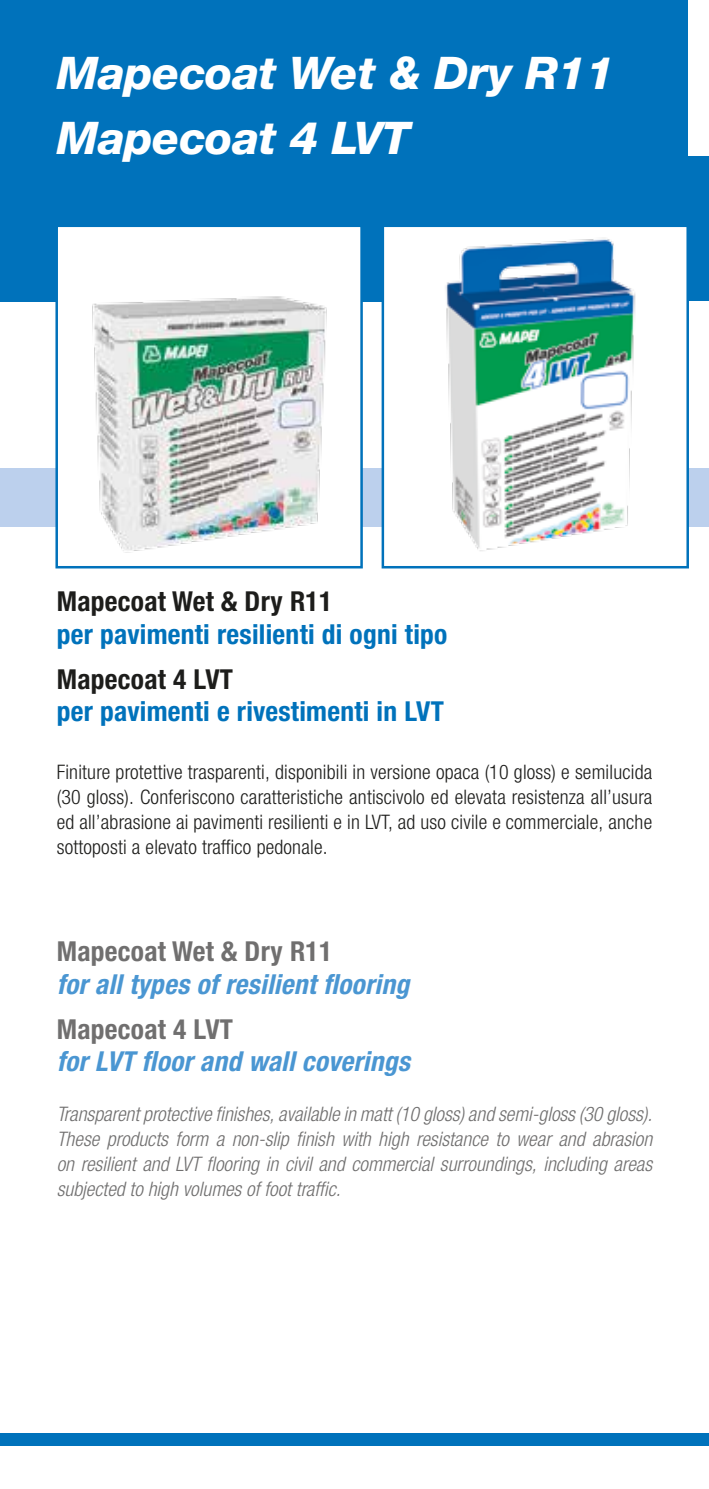
<style>
.page{position:relative;width:709px;height:1489px;background:#fff}
.page>*{position:absolute;margin:0;border:0;box-sizing:border-box;transform-origin:0 0}
.t1{font:italic 800 45px/65px "Helvetica Neue LTW1 G";letter-spacing:-.005em;color:#fff}
.t2{font:700 condensed 27.5px "Helvetica Neue LTW1 G";letter-spacing:.01em;color:#0072bb}
.t3{font:italic 700 condensed 27.5px "Helvetica Neue LTW1 G";letter-spacing:.01em;color:#4a96d2}
.t4{font:700 condensed 27.5px "Helvetica Neue LTW1 G";letter-spacing:.01em;color:#1d1d1b}
.t5{font:700 condensed 27.5px "Helvetica Neue LTW1 G";letter-spacing:.01em;color:#706f6f}
.t6{font:300 condensed 20px/25px "Helvetica Neue LTW1 G";letter-spacing:.01em;color:#1d1d1b;text-align:justify}
.t7{font:italic 300 condensed 20px/25px "Helvetica Neue LTW1 G";color:#706f6f;text-align:justify}
</style>
<div class="page">
<div style="left:0;top:157px;width:709px;height:144px;background:#0072bb"></div>
<div style="left:0;top:0;width:687px;height:301px;background:#0072bb"></div>
<div style="left:0;top:468px;width:709px;height:58px;background:#bcd0ed"></div>
<div style="left:0;top:1433px;width:709px;height:13px;background:#0072bb"></div>
<div style="left:381px;top:224px;width:308px;height:344px;background:#fff;border:2px solid #0072bb"></div>
<div style="left:55px;top:224px;width:308px;height:344px;background:#fff;border:2px solid #0072bb"></div>
<img style="left:92px;top:296px;width:235px;height:257px">
<img style="left:403px;top:224px;width:264px;height:327px">
<h1 class="t1" style="left:57px;top:40px;width:559px">Mapecoat Wet &amp; Dry R11<br>Mapecoat 4 LVT</h1>
<h2 class="t4" style="left:57px;top:584px;width:277px">Mapecoat Wet &amp; Dry R11</h2>
<h2 class="t2" style="left:57px;top:617px;width:392px">per pavimenti resilienti di ogni tipo</h2>
<h2 class="t4" style="left:57px;top:662px;width:178px">Mapecoat 4 LVT</h2>
<h2 class="t2" style="left:57px;top:694px;width:389px">per pavimenti e rivestimenti in LVT</h2>
<p class="t6" style="left:57px;top:759px;width:597px">Finiture protettive trasparenti, disponibili in versione opaca (10 gloss) e semilucida (30 gloss). Conferiscono caratteristiche antiscivolo ed elevata resistenza all’usura ed all’abrasione ai pavimenti resilienti e in LVT, ad uso civile e commerciale, anche sottoposti a elevato traffico pedonale.</p>
<h2 class="t5" style="left:57px;top:934px;width:277px">Mapecoat Wet &amp; Dry R11</h2>
<h2 class="t3" style="left:57px;top:967px;width:354px">for all types of resilient flooring</h2>
<h2 class="t5" style="left:57px;top:1012px;width:178px">Mapecoat 4 LVT</h2>
<h2 class="t3" style="left:57px;top:1044px;width:355px">for LVT floor and wall coverings</h2>
<p class="t7" style="left:57px;top:1101px;width:597px">Transparent protective finishes, available in matt (10 gloss) and semi-gloss (30 gloss).<br>These products form a non-slip finish with high resistance to wear and abrasion on resilient and LVT flooring in civil and commercial surroundings, including areas subjected to high volumes of foot traffic.</p>
</div>
